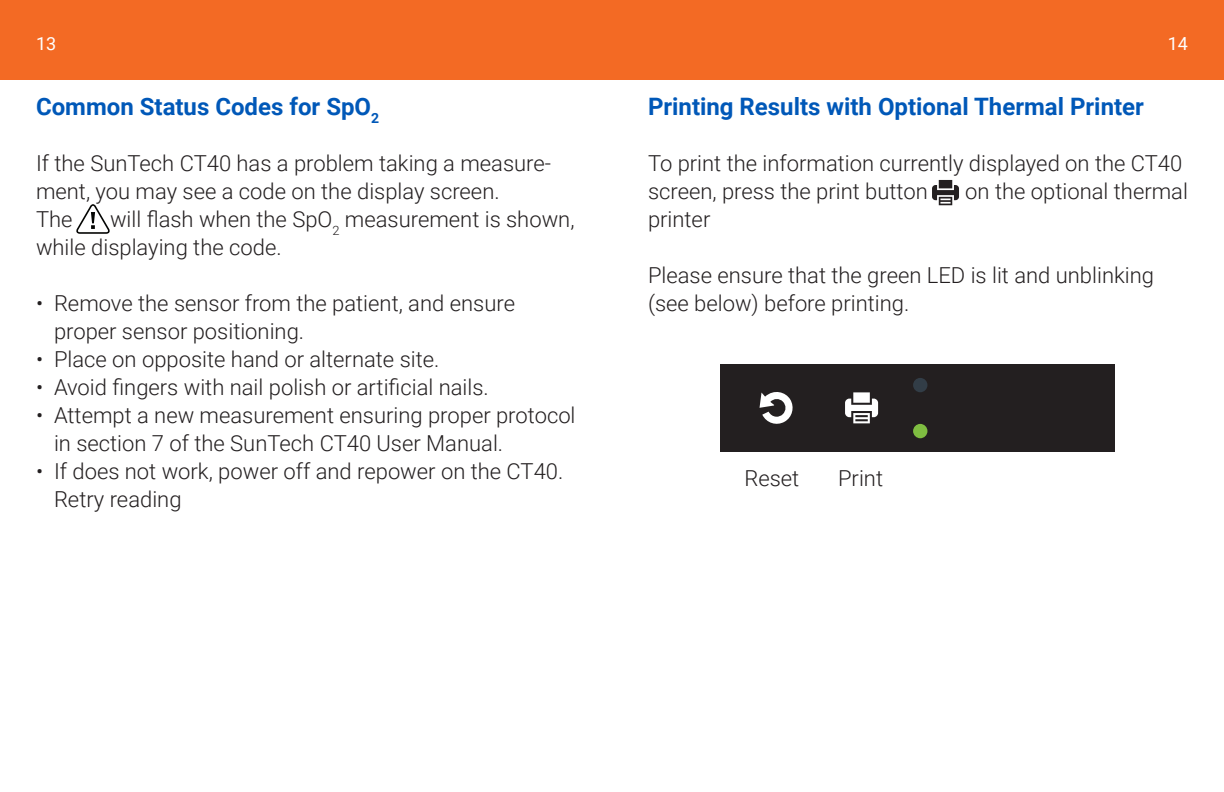
<style>
.page{position:relative;width:1224px;height:792px;background:#fff}
.page>*{position:absolute;margin:0;border:0;box-sizing:border-box;transform-origin:0 0}
.t1{font:700 24px "Roboto";color:#0058b8}
.Bullet_List{font:300 22px/28px "Roboto";color:#231f20}
.Numbered_List{font:18px "Roboto";color:#fff}
</style>
<div class="page">
<div style="left:0;top:0;width:1224px;height:79px;background:#f36a24"></div>
<svg style="left:76px;top:204px;width:34px;height:30px"></svg>
<svg style="left:932px;top:180px;width:27px;height:25px"></svg>
<div style="left:721px;top:364px;width:394px;height:87px;background:#231f20"></div>
<svg style="left:760px;top:392px;width:33px;height:32px"></svg>
<svg style="left:845px;top:392px;width:33px;height:31px"></svg>
<div style="left:913px;top:378px;width:14px;height:14px;background:#323d47;border-radius:50%"></div>
<div style="left:913px;top:424px;width:14px;height:14px;background:#7fbd41;border-radius:50%"></div>
<p class="Numbered_List" style="left:36px;top:31px;width:22px">13</p>
<p class="t1" style="left:36px;top:90px;width:345px">Common Status Codes for SpO<sub>2</sub></p>
<p class="Bullet_List" style="left:36px;top:149px;width:517px">If the SunTech CT40 has a problem taking a measure&shy;ment, you may see a code on the display screen.</p>
<p class="Bullet_List" style="left:36px;top:205px;width:38px">The</p>
<p class="Bullet_List" style="left:36px;top:205px;width:540px;text-indent:74px">will flash when the SpO<sub>2</sub> measurement is shown, while displaying the code.</p>
<p class="Bullet_List" style="left:54px;top:289px;width:463px;text-indent:-18px">• Remove the sensor from the patient, and ensure proper sensor positioning.</p>
<p class="Bullet_List" style="left:36px;top:345px;width:405px">• Place on opposite hand or alternate site.</p>
<p class="Bullet_List" style="left:36px;top:373px;width:454px">• Avoid fingers with nail polish or artificial nails.</p>
<p class="Bullet_List" style="left:54px;top:401px;width:523px;text-indent:-18px">• Attempt a new measurement ensuring proper protocol in section 7 of the SunTech CT40 User Manual.</p>
<p class="Bullet_List" style="left:54px;top:457px;width:511px;text-indent:-18px">• If does not work, power off and repower on the CT40.<br>Retry reading</p>
<p class="Numbered_List" style="left:1168px;top:31px;width:22px">14</p>
<p class="t1" style="left:648px;top:90px;width:497px">Printing Results with Optional Thermal Printer</p>
<p class="Bullet_List" style="left:648px;top:149px;width:536px">To print the information currently displayed on the CT40 screen, press the print button</p>
<p class="Bullet_List" style="left:965px;top:177px;width:224px">on the optional thermal</p>
<p class="Bullet_List" style="left:648px;top:205px;width:64px">printer</p>
<p class="Bullet_List" style="left:648px;top:261px;width:508px">Please ensure that the green LED is lit and unblinking (see below) before printing.</p>
<p class="Bullet_List" style="left:744px;top:463px;width:56px">Reset</p>
<p class="Bullet_List" style="left:838px;top:463px;width:47px">Print</p>
</div>
